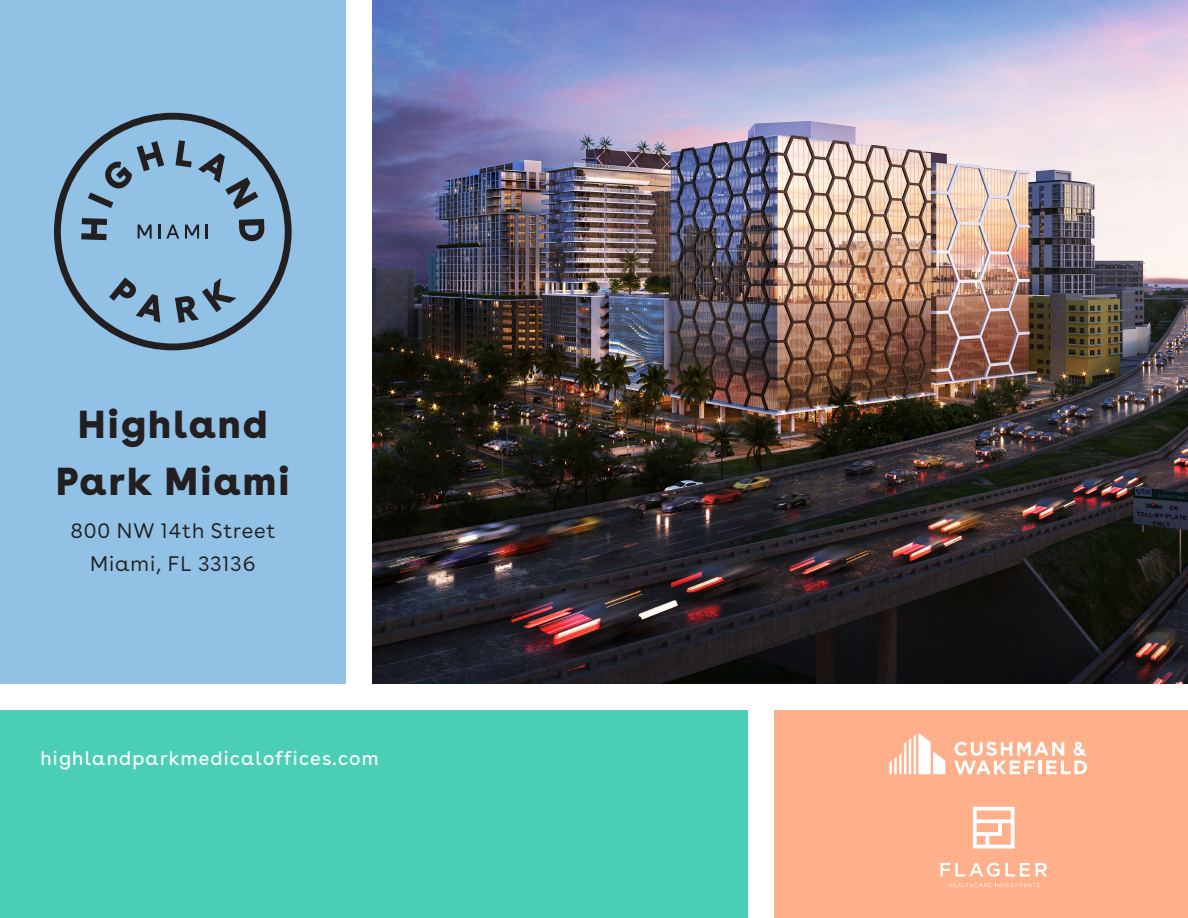
<style>
.page{position:relative;width:1188px;height:918px;background:#fff}
.page>*{position:absolute;margin:0;border:0;box-sizing:border-box;transform-origin:0 0}
.t1{font:900 39px/57px "Buenos Aires";letter-spacing:.04em;color:#231f20;text-align:center}
.t2{font:21px/33px "Buenos Aires";letter-spacing:.04em;color:#231f20;text-align:center}
.t3{font:19.5px "Buenos Aires";letter-spacing:.06em;color:#fff}
</style>
<div class="page">
<img style="left:373px;top:0;width:815px;height:684px">
<div style="left:0;top:711px;width:748px;height:207px;background:#4acfb5"></div>
<div style="left:0;top:0;width:346px;height:684px;background:#91c2e6"></div>
<div style="left:775px;top:711px;width:413px;height:207px;background:#ffb08a"></div>
<svg style="left:889px;top:733px;width:56px;height:41px"></svg>
<svg style="left:954px;top:742px;width:133px;height:32px"></svg>
<svg style="left:54px;top:113px;width:238px;height:237px"></svg>
<svg style="left:81px;top:218px;width:26px;height:22px"></svg>
<svg style="left:88px;top:141px;width:76px;height:67px"></svg>
<svg style="left:175px;top:140px;width:17px;height:27px"></svg>
<svg style="left:198px;top:153px;width:60px;height:56px"></svg>
<svg style="left:239px;top:219px;width:26px;height:22px"></svg>
<svg style="left:109px;top:277px;width:51px;height:46px"></svg>
<svg style="left:175px;top:278px;width:61px;height:45px"></svg>
<svg style="left:973px;top:807px;width:42px;height:42px"></svg>
<svg style="left:940px;top:862px;width:107px;height:25px"></svg>
<p class="t1" style="left:56px;top:392px;width:236px">Highland<br>Park Miami</p>
<p class="t2" style="left:70px;top:512px;width:207px">800 NW 14th Street<br>Miami, FL 33136</p>
<p class="t3" style="left:40px;top:742px;width:340px">highlandparkmedicaloffices.com</p>
</div>
